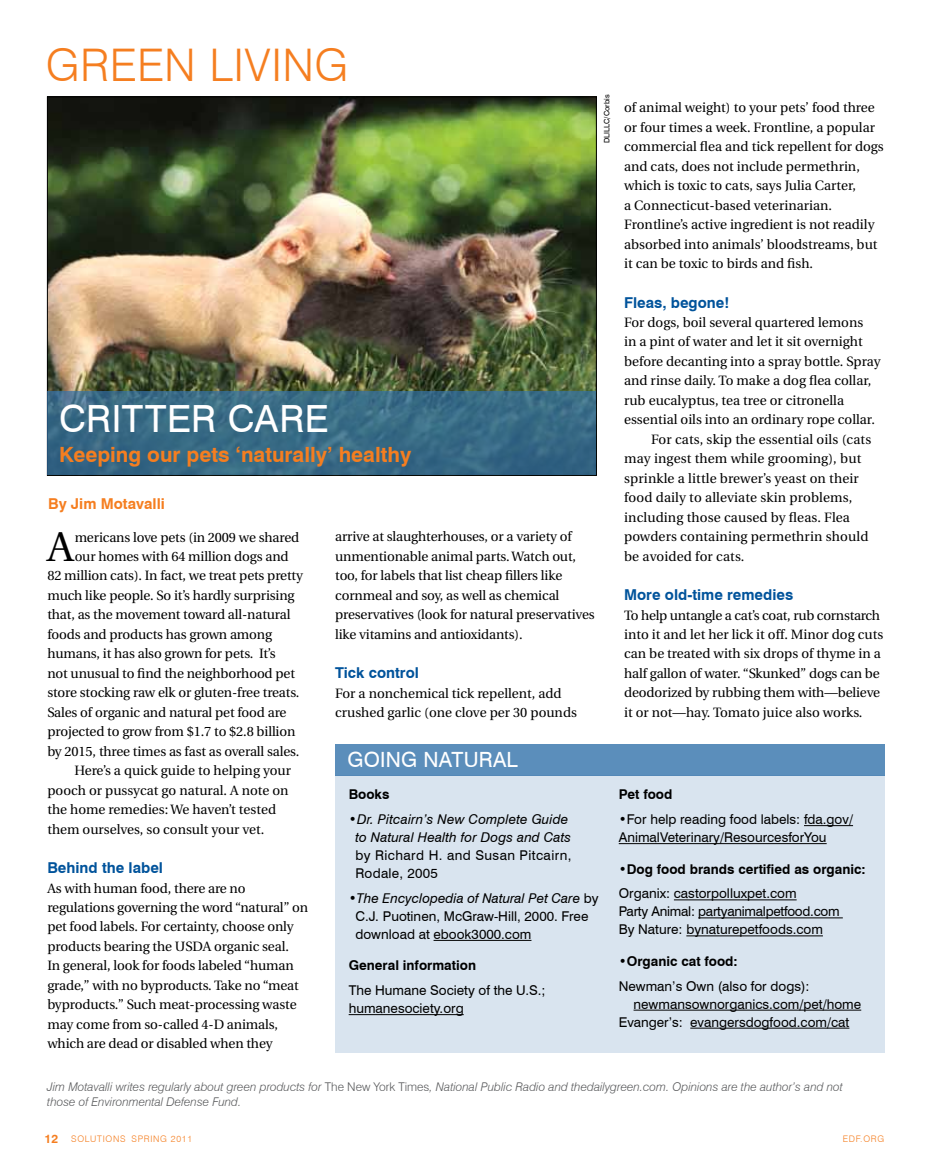
<style>
.page{position:relative;width:945px;height:1161px;background:#fff}
.page>*{position:absolute;margin:0;border:0;box-sizing:border-box;transform-origin:0 0}
.t1{font:300 45px "Swiss 721 BT";letter-spacing:.015em;color:#f57e20}
.t2{font:41.7px "Utopia";color:#000}
.t3{font:37.5px "Swiss 721 BT";letter-spacing:.015em;color:#fff}
.t4{font:700 21px "Swiss 721 BT";color:#f57e20}
.t5{font:21px "Swiss 721 BT";letter-spacing:.01em;color:#fff}
.t6{font:700 15px "Swiss 721 BT";color:#00539b}
.t7{font:700 15px "Swiss 721 BT";color:#f57e20}
.t8{font:13.5px/19.5px "Utopia";letter-spacing:-.01em;color:#000}
.t9{font:13.5px/18px "Swiss 721 BT";color:#000}
.t10{font:13.5px "Utopia";letter-spacing:.01em;color:#000}
.t11{font:700 13.5px "Swiss 721 BT";color:#000}
.t12{font:italic 13.5px/18px "Swiss 721 BT";letter-spacing:.01em;color:#000;text-align:center}
.t13{font:13.5px/18px "Swiss 721 BT";letter-spacing:.03em;color:#000}
.t14{font:italic 300 12px/15px "Swiss 721 BT";color:#58595b}
.t15{font:300 9px "Swiss 721 BT";letter-spacing:.08em;color:#f57e20}
.t16{font:7.5px "Swiss 721 BT";color:#000}
.s1{font-style:normal}
.s2{font-style:italic}
.s3{font-weight:700;font-size:12px}
</style>
<div class="page">
<img style="left:49px;top:99px;width:546px;height:292px">
<svg style="left:47px;top:391px;width:549px;height:84px;background:#386985"></svg>
<div style="left:335px;top:776px;width:549px;height:277px;background:#d9e4ef"></div>
<hr style="left:434px;top:940px;width:97px;height:1px;background:#000">
<hr style="left:349px;top:1014px;width:115px;height:1px;background:#000">
<hr style="left:804px;top:825px;width:49px;height:1px;background:#000">
<hr style="left:619px;top:843px;width:208px;height:1px;background:#000">
<hr style="left:674px;top:900px;width:123px;height:1px;background:#000">
<hr style="left:698px;top:918px;width:145px;height:1px;background:#000">
<hr style="left:686px;top:936px;width:137px;height:1px;background:#000">
<hr style="left:634px;top:1010px;width:227px;height:1px;background:#000">
<hr style="left:690px;top:1028px;width:159px;height:1px;background:#000">
<div style="left:335px;top:744px;width:549px;height:32px;background:#5b8ebb"></div>
<h1 class="t1" style="left:46px;top:37px;width:304px">GREEN LIVING</h1>
<h3 class="t3" style="left:59px;top:396px;width:271px">critter care</h3>
<h3 class="t4" style="left:59px;top:442px;width:354px">Keeping our pets ‘naturally’ healthy</h3>
<p class="t7" style="left:48px;top:494px;width:118px">By Jim Motavalli</p>
<p class="t16" style="left:602px;top:143px;width:50px;rotate:-90deg">DLILLC/Corbis</p>
<h2 class="t2" style="left:47px;top:524px;width:28px">A</h2>
<p class="t8" style="left:75px;top:527px;width:226px">mericans love pets (in 2009 we shared</p>
<p class="t8" style="left:75px;top:547px;width:215px">our homes with 64 million dogs and</p>
<p class="t8" style="left:47px;top:566px;width:257px">82 million cats). In fact, we treat pets pretty</p>
<p class="t8" style="left:47px;top:586px;width:249px">much like people. So it’s hardly surprising</p>
<p class="t8" style="left:47px;top:605px;width:245px">that, as the movement toward all-natural</p>
<p class="t8" style="left:47px;top:625px;width:226px">foods and products has grown among</p>
<p class="t8" style="left:47px;top:644px;width:230px">humans, it has also grown for pets. It’s</p>
<p class="t8" style="left:47px;top:664px;width:249px">not unusual to find the neighborhood pet</p>
<p class="t8" style="left:47px;top:683px;width:254px">store stocking raw elk or gluten-free treats.</p>
<p class="t8" style="left:47px;top:703px;width:241px">Sales of organic and natural pet food are</p>
<p class="t8" style="left:47px;top:722px;width:250px">projected to grow from $1.7 to $2.8 billion</p>
<p class="t8" style="left:47px;top:742px;width:253px">by 2015, three times as fast as overall sales.</p>
<p class="t8" style="left:74px;top:761px;width:218px">Here’s a quick guide to helping your</p>
<p class="t8" style="left:47px;top:781px;width:243px">pooch or pussycat go natural. A note on</p>
<p class="t8" style="left:47px;top:800px;width:230px">the home remedies: We haven’t tested</p>
<p class="t8" style="left:47px;top:820px;width:219px">them ourselves, so consult your vet.</p>
<p class="t6" style="left:47px;top:859px;width:117px">Behind the label</p>
<p class="t8" style="left:47px;top:878px;width:262px">As with human food, there are no regulations governing the word “natural” on pet food labels. For certainty, choose only products bearing the USDA organic seal.<br>In general, look for foods labeled “human grade,” with no byproducts. Take no “meat byproducts.” Such meat-processing waste may come from so-called 4-D animals, which are dead or disabled when they</p>
<p class="t8" style="left:335px;top:527px;width:261px">arrive at slaughterhouses, or a variety of unmentionable animal parts. Watch out, too, for labels that list cheap fillers like cornmeal and soy, as well as chemical preservatives (look for natural preservatives like vitamins and antioxidants).</p>
<p class="t6" style="left:335px;top:664px;width:85px">Tick control</p>
<p class="t8" style="left:335px;top:683px;width:243px">For a nonchemical tick repellent, add crushed garlic (one clove per 30 pounds</p>
<h3 class="t5" style="left:348px;top:746px;width:172px">going natural</h3>
<p class="t11" style="left:349px;top:786px;width:42px">Books</p>
<p class="t12" style="left:349px;top:810px;width:224px"><span class="s1">•</span>Dr. Pitcairn’s New Complete Guide to Natural Health for Dogs and Cats</p>
<p class="t13" style="left:355px;top:846px;width:218px">by Richard H. and Susan Pitcairn,<br>Rodale, 2005</p>
<p class="t9" style="left:355px;top:889px;width:245px;text-indent:-7px">•<span class="s2">The Encyclopedia of Natural Pet Care</span> by<br>C.J. Puotinen, McGraw-Hill, 2000. Free download at ebook3000.com</p>
<p class="t11" style="left:349px;top:957px;width:129px">General information</p>
<p class="t9" style="left:349px;top:981px;width:198px">The Humane Society of the U.S.; humanesociety.org</p>
<p class="t8" style="left:624px;top:98px;width:261px">of animal weight) to your pets’ food three or four times a week. Frontline, a popular commercial flea and tick repellent for dogs and cats, does not include permethrin, which is toxic to cats, says Julia Carter,<br>a Connecticut-based veterinarian.<br>Frontline’s active ingredient is not readily absorbed into animals’ bloodstreams, but it can be toxic to birds and fish.</p>
<p class="t6" style="left:624px;top:293px;width:107px">Fleas, begone!</p>
<p class="t8" style="left:624px;top:313px;width:241px">For dogs, boil several quartered lemons</p>
<p class="t8" style="left:624px;top:332px;width:240px">in a pint of water and let it sit overnight</p>
<p class="t8" style="left:624px;top:352px;width:258px">before decanting into a spray bottle. Spray</p>
<p class="t8" style="left:624px;top:371px;width:249px">and rinse daily. To make a dog flea collar,</p>
<p class="t8" style="left:624px;top:391px;width:221px">rub eucalyptus, tea tree or citronella</p>
<p class="t8" style="left:624px;top:410px;width:252px">essential oils into an ordinary rope collar.</p>
<p class="t10" style="left:651px;top:432px;width:222px">For cats, skip the essential oils (cats</p>
<p class="t10" style="left:624px;top:451px;width:239px">may ingest them while grooming), but</p>
<p class="t10" style="left:624px;top:471px;width:236px">sprinkle a little brewer’s yeast on their</p>
<p class="t10" style="left:624px;top:490px;width:230px">food daily to alleviate skin problems,</p>
<p class="t10" style="left:624px;top:510px;width:227px">including those caused by fleas. Flea</p>
<p class="t10" style="left:624px;top:529px;width:246px">powders containing permethrin should</p>
<p class="t10" style="left:624px;top:549px;width:122px">be avoided for cats.</p>
<p class="t6" style="left:624px;top:586px;width:171px">More old-time remedies</p>
<p class="t8" style="left:624px;top:605px;width:261px">To help untangle a cat’s coat, rub cornstarch into it and let her lick it off. Minor dog cuts can be treated with six drops of thyme in a half gallon of water. “Skunked” dogs can be deodorized by rubbing them with—believe it or not—hay. Tomato juice also works.</p>
<p class="t11" style="left:619px;top:786px;width:55px">Pet food</p>
<p class="t9" style="left:619px;top:810px;width:236px">•For help reading food labels: fda.gov/<br>AnimalVeterinary/ResourcesforYou</p>
<p class="t11" style="left:619px;top:861px;width:248px">•Dog food brands certified as organic:</p>
<p class="t9" style="left:619px;top:885px;width:222px">Organix: castorpolluxpet.com<br>Party Animal: partyanimalpetfood.com<br>By Nature: bynaturepetfoods.com</p>
<p class="t11" style="left:619px;top:953px;width:121px">•Organic cat food:</p>
<p class="t9" style="left:619px;top:977px;width:192px">Newman’s Own (also for dogs):</p>
<p class="t9" style="left:634px;top:995px;width:229px">newmansownorganics.com/pet/home</p>
<p class="t9" style="left:619px;top:1013px;width:232px">Evanger’s: evangersdogfood.com/cat</p>
<p class="t14" style="left:47px;top:1079px;width:797px">Jim Motavalli writes regularly about green products for <span class="s1">THE N EW YORK TIMES</span>, National Public Radio and thedailygreen.com. Opinions are the author’s and not those of Environmental Defense Fund.</p>
<p class="t15" style="left:45px;top:1133px;width:106px"><span class="s3">12</span> SOLUTIONS SPRING</p>
<p class="t15" style="left:171px;top:1133px;width:23px">2011</p>
<p class="t15" style="left:843px;top:1133px;width:43px">EDF.ORG</p>
</div>
